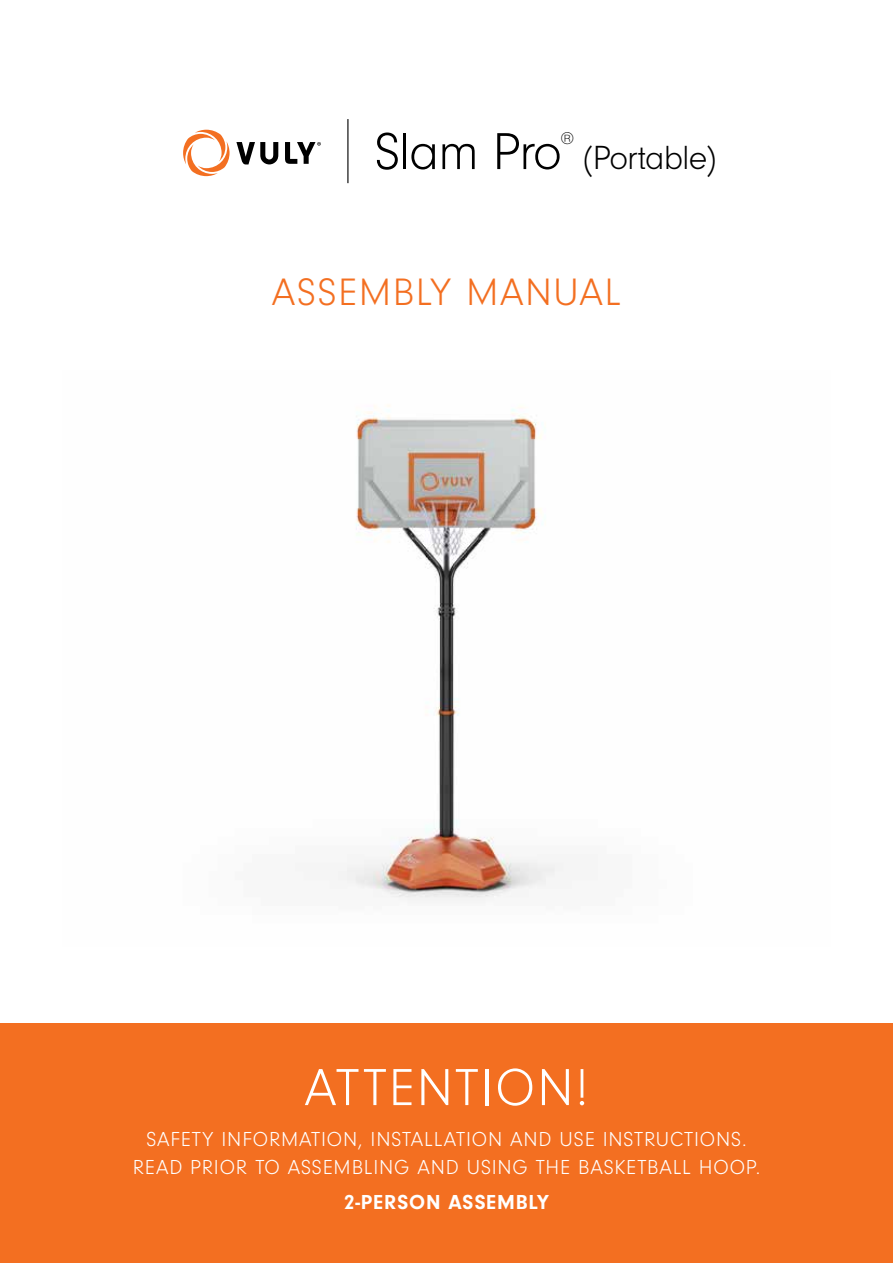
<style>
.page{position:relative;width:893px;height:1263px;background:#fff}
.page>*{position:absolute;margin:0;border:0;box-sizing:border-box;transform-origin:0 0}
.t1{font:300 54px "Neuzeit Gro";letter-spacing:.04em;color:#fff}
.t2{font:300 53.85px "Neuzeit Gro";letter-spacing:-.025em;color:#000}
.t3{font:300 39.6px "Neuzeit Gro";letter-spacing:.04em;color:#f36f21}
.t4{font:300 34.8px "Neuzeit Gro";letter-spacing:-.025em;color:#000}
.t5{font:300 21px/28.5px "Neuzeit Gro";letter-spacing:.04em;color:#fff;text-align:center}
.t6{font:700 21px "Neuzeit Gro";letter-spacing:.04em;color:#fff}
.t7{font:300 17.55px "Neuzeit Gro";color:#000}
</style>
<div class="page">
<div style="left:0;top:1023px;width:893px;height:240px;background:#f36f21"></div>
<img style="left:338px;top:405px;width:226px;height:496px">
<hr style="left:347px;top:119px;width:1px;height:64px;background:#000">
<svg style="left:236px;top:142px;width:85px;height:22px"></svg>
<svg style="left:183px;top:130px;width:47px;height:46px"></svg>
<h2 class="t2" style="left:375px;top:123px;width:189px">Slam Pro</h2>
<p class="t7" style="left:560px;top:129px;width:15px">®</p>
<h3 class="t4" style="left:583px;top:139px;width:135px">(Portable)</h3>
<h3 class="t3" style="left:272px;top:271px;width:351px">ASSEMBLY MANUAL</h3>
<h1 class="t1" style="left:304px;top:1059px;width:286px">ATTENTION!</h1>
<p class="t5" style="left:133px;top:1125px;width:629px">SAFETY INFORMATION, INSTALLATION AND USE INSTRUCTIONS.<br>READ PRIOR TO ASSEMBLING AND USING THE BASKETBALL HOOP.</p>
<p class="t6" style="left:344px;top:1190px;width:206px">2-PERSON ASSEMBLY</p>
</div>
